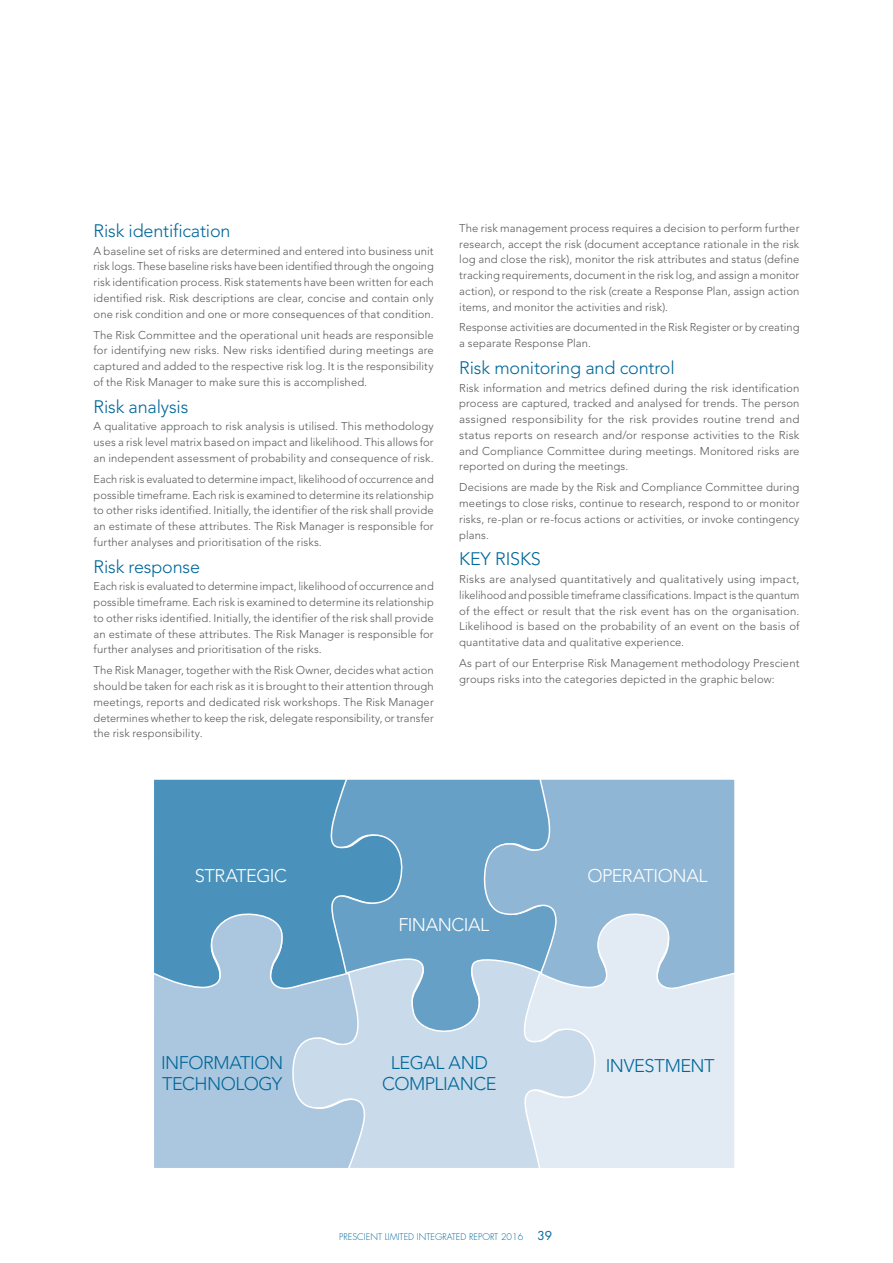
<style>
.page{position:relative;width:893px;height:1263px;background:#fff}
.page>*{position:absolute;margin:0;border:0;box-sizing:border-box;transform-origin:0 0}
.t1{font:300 18.15px/21.3px "Avenir LT Std";letter-spacing:-.025em;color:#006799}
.t2{font:300 18.15px "Avenir LT Std";letter-spacing:-.025em;color:#fff}
.t3{font:300 18px "Avenir LT Std";letter-spacing:-.01em;color:#006799}
.t4{font:300 11.25px/15.8px "Avenir LT Std";letter-spacing:.01em;color:#58595b;text-align:justify}
.t5{font:300 9px "Futura Std";color:#006799}
.s1{font-weight:400;font-size:12px}
</style>
<div class="page">
<div style="left:154px;top:779px;width:175px;height:131px;background:#4a92bc"></div>
<svg style="left:329px;top:779px;width:154px;height:175px;background:#649fc5"></svg>
<svg style="left:483px;top:779px;width:252px;height:175px;background:#89b3d2"></svg>
<svg style="left:368px;top:954px;width:154px;height:214px;background:#bbd2e5"></svg>
<svg style="left:154px;top:910px;width:214px;height:258px;background:#9dc0da"></svg>
<svg style="left:522px;top:910px;width:213px;height:258px;background:#cedeeb"></svg>
<h2 class="t3" style="left:94px;top:220px;width:139px">Risk identification</h2>
<p class="t4" style="left:94px;top:243px;width:342px">A baseline set of risks are determined and entered into business unit risk logs. These baseline risks have been identified through the ongoing risk identification process. Risk statements have been written for each identified risk. Risk descriptions are clear, concise and contain only one risk condition and one or more consequences of that condition.</p>
<p class="t4" style="left:94px;top:327px;width:342px">The Risk Committee and the operational unit heads are responsible for identifying new risks. New risks identified during meetings are captured and added to the respective risk log. It is the responsibility of the Risk Manager to make sure this is accomplished.</p>
<h2 class="t3" style="left:94px;top:396px;width:96px">Risk analysis</h2>
<p class="t4" style="left:94px;top:419px;width:342px">A qualitative approach to risk analysis is utilised. This methodology uses a risk level matrix based on impact and likelihood. This allows for an independent assessment of probability and consequence of risk.</p>
<p class="t4" style="left:94px;top:471px;width:342px">Each risk is evaluated to determine impact, likelihood of occurrence and possible timeframe. Each risk is examined to determine its relationship to other risks identified. Initially, the identifier of the risk shall provide an estimate of these attributes. The Risk Manager is responsible for further analyses and prioritisation of the risks.</p>
<h2 class="t3" style="left:94px;top:556px;width:108px">Risk response</h2>
<p class="t4" style="left:94px;top:579px;width:342px">Each risk is evaluated to determine impact, likelihood of occurrence and possible timeframe. Each risk is examined to determine its relationship to other risks identified. Initially, the identifier of the risk shall provide an estimate of these attributes. The Risk Manager is responsible for further analyses and prioritisation of the risks.</p>
<p class="t4" style="left:94px;top:662px;width:342px">The Risk Manager, together with the Risk Owner, decides what action should be taken for each risk as it is brought to their attention through meetings, reports and dedicated risk workshops. The Risk Manager determines whether to keep the risk, delegate responsibility, or transfer the risk responsibility.</p>
<p class="t4" style="left:459px;top:220px;width:342px">The risk management process requires a decision to perform further research, accept the risk (document acceptance rationale in the risk log and close the risk), monitor the risk attributes and status (define tracking requirements, document in the risk log, and assign a monitor action), or respond to the risk (create a Response Plan, assign action items, and monitor the activities and risk).</p>
<p class="t4" style="left:459px;top:320px;width:342px">Response activities are documented in the Risk Register or by creating a separate Response Plan.</p>
<h2 class="t3" style="left:459px;top:357px;width:217px">Risk monitoring and control</h2>
<p class="t4" style="left:459px;top:380px;width:342px">Risk information and metrics defined during the risk identification process are captured, tracked and analysed for trends. The person assigned responsibility for the risk provides routine trend and status reports on research and/or response activities to the Risk and Compliance Committee during meetings. Monitored risks are reported on during the meetings.</p>
<p class="t4" style="left:459px;top:480px;width:342px">Decisions are made by the Risk and Compliance Committee during meetings to close risks, continue to research, respond to or monitor risks, re-plan or re-focus actions or activities, or invoke contingency plans.</p>
<h2 class="t3" style="left:459px;top:548px;width:83px">KEY RISKS</h2>
<p class="t4" style="left:459px;top:571px;width:342px">Risks are analysed quantitatively and qualitatively using impact, likelihood and possible timeframe classifications. Impact is the quantum of the effect or result that the risk event has on the organisation.<br>Likelihood is based on the probability of an event on the basis of quantitative data and qualitative experience.</p>
<p class="t4" style="left:459px;top:655px;width:342px">As part of our Enterprise Risk Management methodology Prescient groups risks into the categories depicted in the graphic below:</p>
<h1 class="t2" style="left:195px;top:865px;width:94px">STRATEGIC</h1>
<h1 class="t2" style="left:587px;top:865px;width:122px">OPERATIONAL</h1>
<h1 class="t2" style="left:398px;top:914px;width:93px">FINANCIAL</h1>
<h1 class="t1" style="left:161px;top:1052px;width:124px">INFORMATION<br>TECHNOLOGY</h1>
<h1 class="t1" style="left:382px;top:1052px;width:116px;text-align:center">LEGAL AND<br>COMPLIANCE</h1>
<h1 class="t1" style="left:606px;top:1055px;width:110px">INVESTMENT</h1>
<p class="t5" style="left:339px;top:1231px;width:214px">PRESCIENT LIMITED I NTEGRATED REPORT 2016 <span class="s1">39</span></p>
</div>
